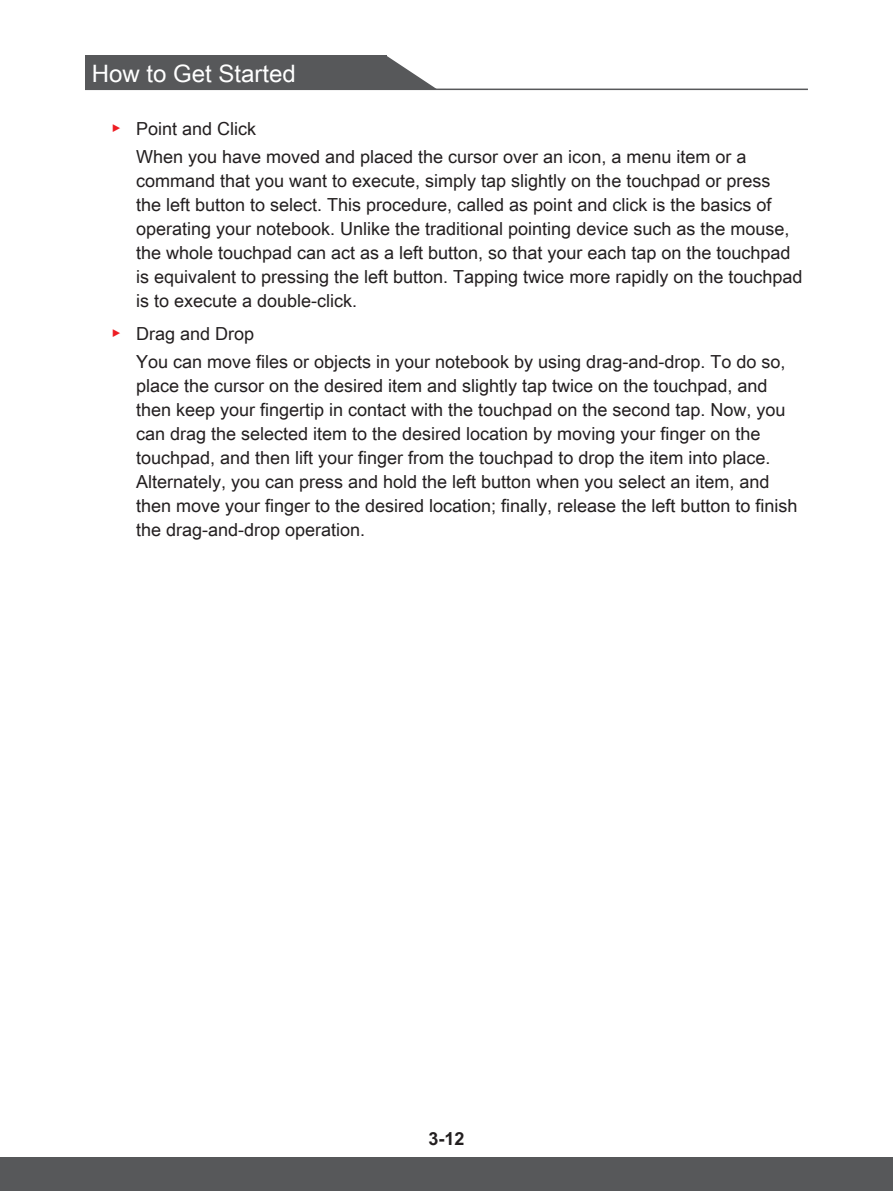
<style>
.page{position:relative;width:893px;height:1191px;background:#fff}
.page>*{position:absolute;margin:0;border:0;box-sizing:border-box;transform-origin:0 0}
.t1{font:24px "Arial Unicode MS";color:#fff}
.t2{font:18px/24px "Arial Unicode MS";color:#231f20}
.t3{font:700 18px "Arial Unicode MS";color:#231f20}
.s1{color:#ee1d23}
</style>
<div class="page">
<div style="left:85px;top:56px;width:301px;height:34px;background:#57585a"></div>
<svg style="left:386px;top:56px;width:52px;height:33px"></svg>
<hr style="left:85px;top:89px;width:723px;height:1px;background:#57585a">
<div style="left:0;top:1157px;width:893px;height:34px;background:#57585a"></div>
<h1 class="t1" style="left:92px;top:56px;width:206px">How to Get Started</h1>
<p class="t2" style="left:136px;top:114px;width:612px;line-height:28.2px;text-indent:-26px"><span class="s1">▶</span> Point and Click<br>When you have moved and placed the cursor over an icon, a menu item or a</p>
<p class="t2" style="left:136px;top:169px;width:668px">command that you want to execute, simply tap slightly on the touchpad or press<br>the left button to select. This procedure, called as point and click is the basics of operating your notebook. Unlike the traditional pointing device such as the mouse, the whole touchpad can act as a left button, so that your each tap on the touchpad is equivalent to pressing the left button. Tapping twice more rapidly on the touchpad is to execute a double-click.</p>
<p class="t2" style="left:136px;top:319px;width:651px;line-height:28.2px;text-indent:-26px"><span class="s1">▶</span> Drag and Drop<br>You can move files or objects in your notebook by using drag-and-drop. To do so,</p>
<p class="t2" style="left:136px;top:373px;width:663px">place the cursor on the desired item and slightly tap twice on the touchpad, and then keep your fingertip in contact with the touchpad on the second tap. Now, you can drag the selected item to the desired location by moving your finger on the touchpad, and then lift your finger from the touchpad to drop the item into place.<br>Alternately, you can press and hold the left button when you select an item, and then move your finger to the desired location; finally, release the left button to finish the drag-and-drop operation.</p>
<p class="t3" style="left:428px;top:1125px;width:38px">3-12</p>
</div>
